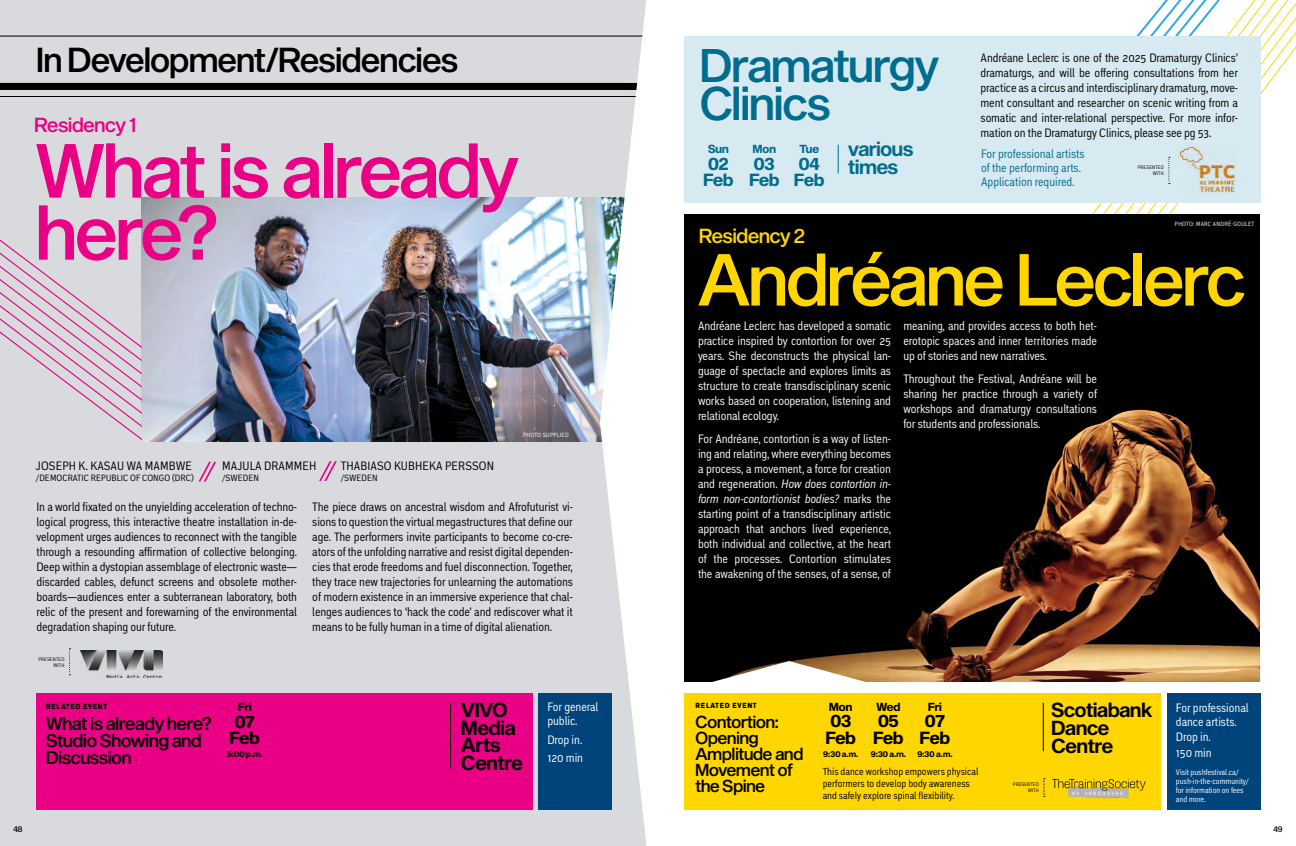
<style>
.page{position:relative;width:1296px;height:846px;background:#fff}
.page>*{position:absolute;margin:0;border:0;box-sizing:border-box;transform-origin:0 0}
.t1{font:75px/62px "Sequel Sans Medium Disp";letter-spacing:-.02em;color:#ea0084}
.t2{font:72px "Sequel Sans Medium Disp";letter-spacing:-.02em;color:#ffd600}
.t3{font:46.2px/38px "Sequel Sans Medium Disp";letter-spacing:-.01em;color:#006c8e}
.t4{font:34px "Sequel Sans Medium Disp";letter-spacing:-.01em;color:#000}
.t5{font:20px "Sequel Sans Medium Disp";letter-spacing:-.005em;color:#ea0084}
.t6{font:20px "Sequel Sans Medium Disp";letter-spacing:-.005em;color:#ffd600}
.t7{font:19.9px/17.7px "Sequel Sans Semi Bold Disp";letter-spacing:-.005em;color:#000}
.t8{font:19.9px/17.7px "Sequel Sans Semi Bold Disp";letter-spacing:-.005em;color:#006c8e}
.t9{font:18px/17px "Sequel Sans Medium Disp";letter-spacing:-.005em;color:#000}
.t10{font:17.2px/16.4px "Sequel Sans Bold Disp";letter-spacing:-.015em;color:#000}
.t11{font:17.2px/16.4px "Sequel Sans Bold Disp";letter-spacing:-.015em;color:#006c8e}
.t12{font:17px/16px "Sequel Sans Medium Disp";letter-spacing:-.005em;color:#000}
.t13{font:condensed 12px/15px "Embarcadero MVB Pro";letter-spacing:-.01em;color:#000;text-align:justify}
.t14{font:condensed 12px/15px "Embarcadero MVB Pro";letter-spacing:-.01em;color:#fff}
.t15{font:condensed 12px/14px "Embarcadero MVB Pro";letter-spacing:-.005em;color:#006c8e}
.t16{font:condensed 12px "Embarcadero MVB Pro";letter-spacing:.01em;color:#000}
.t17{font:11.5px "Sequel Sans Bold Disp";letter-spacing:-.01em;color:#000}
.t18{font:11.5px "Sequel Sans Bold Disp";letter-spacing:.005em;color:#006c8e}
.t19{font:condensed 10px/12px "Embarcadero MVB Pro";color:#000}
.t20{font:condensed 9px "Embarcadero MVB Pro";letter-spacing:.01em;color:#000}
.t21{font:8.2px "Sequel Sans Bold Disp";letter-spacing:.005em;color:#000}
.t22{font:condensed 8px/9px "Embarcadero MVB Pro";letter-spacing:-.005em;color:#fff}
.t23{font:8px "Sequel Sans Medium Disp";color:#000}
.t24{font:900 condensed 7.3px "Embarcadero MVB Pro";letter-spacing:.095em;color:#000}
.t25{font:condensed 6px "Embarcadero MVB Pro";letter-spacing:.04em;color:#fff}
.t26{font:condensed 5px/6px "Embarcadero MVB Pro";letter-spacing:.02em;color:#000;text-align:right}
.s1{font-style:italic}
</style>
<div class="page">
<div style="left:0;top:0;width:649px;height:846px;background:#d8dadd"></div>
<hr style="left:0;top:96px;width:646px;height:1px;background:#000">
<hr style="left:0;top:36px;width:663px;height:1px;background:#000">
<svg style="left:1006px;top:0;width:282px;height:215px"></svg>
<div style="left:0;top:83px;width:643px;height:7px;background:#000"></div>
<svg style="left:1119px;top:0;width:101px;height:36px"></svg>
<div style="left:684px;top:36px;width:576px;height:167px;background:#d7e9f1"></div>
<img style="left:684px;top:215px;width:576px;height:466px">
<img style="left:148px;top:197px;width:452px;height:245px">
<svg style="left:130px;top:197px;width:18px;height:245px"></svg>
<svg style="left:111px;top:417px;width:36px;height:14px"></svg>
<svg style="left:94px;top:404px;width:53px;height:13px"></svg>
<svg style="left:77px;top:391px;width:70px;height:13px"></svg>
<svg style="left:59px;top:378px;width:88px;height:13px"></svg>
<svg style="left:42px;top:365px;width:105px;height:13px"></svg>
<svg style="left:25px;top:352px;width:122px;height:13px"></svg>
<svg style="left:0;top:35px;width:147px;height:317px"></svg>
<svg style="left:600px;top:0;width:63px;height:846px;fill:#fff"></svg>
<svg style="left:694px;top:661px;width:190px;height:21px"></svg>
<div style="left:36px;top:693px;width:496px;height:117px;background:#ea0084"></div>
<div style="left:538px;top:693px;width:74px;height:117px;background:#00447b"></div>
<hr style="left:450px;top:703px;width:1px;height:66px;background:#000">
<svg style="left:69px;top:648px;width:2px;height:27px"></svg>
<img style="left:80px;top:650px;width:83px;height:27px">
<div style="left:685px;top:693px;width:476px;height:117px;background:#ffd600"></div>
<div style="left:1167px;top:693px;width:94px;height:117px;background:#00447b"></div>
<hr style="left:1043px;top:703px;width:1px;height:48px;background:#000">
<svg style="left:838px;top:145px;width:1px;height:28px"></svg>
<svg style="left:1168px;top:157px;width:2px;height:27px"></svg>
<img style="left:1178px;top:145px;width:59px;height:48px">
<svg style="left:198px;top:462px;width:18px;height:20px"></svg>
<svg style="left:319px;top:461px;width:18px;height:20px"></svg>
<svg style="left:1044px;top:778px;width:1px;height:19px"></svg>
<img style="left:1052px;top:778px;width:94px;height:20px">
<h3 class="t4" style="left:36px;top:35px;width:423px">In Development/Residencies</h3>
<h3 class="t5" style="left:35px;top:111px;width:103px">Residency 1</h3>
<h1 class="t1" style="left:36px;top:143px;width:484px">What is already here?</h1>
<p class="t16" style="left:36px;top:458px;width:158px">JOSEPH K. KASAU WA MAMBWE</p>
<p class="t20" style="left:36px;top:472px;width:159px">/DEMOCRATIC REPUBLIC OF CONGO (DRC)</p>
<p class="t16" style="left:222px;top:458px;width:96px">MAJULA DRAMMEH</p>
<p class="t20" style="left:222px;top:472px;width:38px">/SWEDEN</p>
<p class="t16" style="left:341px;top:458px;width:155px">THABIASO KUBHEKA PERSSON</p>
<p class="t20" style="left:341px;top:472px;width:38px">/SWEDEN</p>
<p class="t25" style="left:523px;top:431px;width:47px">PHOTO SUPPLIED</p>
<p class="t13" style="left:36px;top:499px;width:262px">In a world fixated on the unyielding acceleration of techno&shy;logical progress, this interactive theatre installation in-de&shy;velopment urges audiences to reconnect with the tangible through a resounding affirmation of collective belonging.<br>Deep within a dystopian assemblage of electronic waste— discarded cables, defunct screens and obsolete mother&shy;boards—audiences enter a subterranean laboratory, both relic of the present and forewarning of the environmental degradation shaping our future.</p>
<p class="t13" style="left:312px;top:499px;width:262px">The piece draws on ancestral wisdom and Afrofuturist vi&shy;sions to question the virtual megastructures that define our age. The performers invite participants to become co-cre&shy;ators of the unfolding narrative and resist digital dependen&shy;cies that erode freedoms and fuel disconnection. Together, they trace new trajectories for unlearning the automations of modern existence in an immersive experience that chal&shy;lenges audiences to ‘hack the code’ and rediscover what it means to be fully human in a time of digital alienation.</p>
<p class="t26" style="left:39px;top:656px;width:27px">PRESENTED<br>WITH</p>
<p class="t24" style="left:46px;top:701px;width:63px">RELATED EVENT</p>
<h3 class="t9" style="left:46px;top:716px;width:168px">What is already here?<br>Studio Showing and<br>Discussion</h3>
<p class="t17" style="left:238px;top:699px;width:15px">Fri</p>
<h3 class="t10" style="left:230px;top:714px;width:32px">07<br>Feb</h3>
<p class="t21" style="left:227px;top:748px;width:37px">5:00 p.m.</p>
<h3 class="t7" style="left:461px;top:702px;width:63px">VIVO<br>Media<br>Arts<br>Centre</h3>
<p class="t14" style="left:547px;top:700px;width:53px;line-height:14px">For general public.</p>
<p class="t14" style="left:547px;top:730px;width:37px;line-height:18.5px">Drop in.<br>120 min</p>
<h3 class="t3" style="left:700px;top:49px;width:241px">Dramaturgy<br>Clinics</h3>
<p class="t13" style="left:981px;top:50px;width:259px">Andréane Leclerc is one of the 2025 Dramaturgy Clinics’ dramaturgs, and will be offering consultations from her practice as a circus and interdisciplinary dramaturg, move&shy;ment consultant and researcher on scenic writing from a somatic and inter-relational perspective. For more infor&shy;mation on the Dramaturgy Clinics, please see pg 53.</p>
<p class="t18" style="left:708px;top:141px;width:22px">Sun</p>
<h3 class="t11" style="left:703px;top:156px;width:32px">02<br>Feb</h3>
<h3 class="t8" style="left:848px;top:141px;width:67px">various times</h3>
<p class="t15" style="left:981px;top:147px;width:105px">For professional artists of the performing arts.<br>Application required.</p>
<p class="t18" style="left:753px;top:141px;width:25px">Mon</p>
<h3 class="t11" style="left:749px;top:156px;width:32px">03<br>Feb</h3>
<p class="t18" style="left:799px;top:141px;width:21px">Tue</p>
<h3 class="t11" style="left:794px;top:156px;width:32px">04<br>Feb</h3>
<p class="t26" style="left:1138px;top:164px;width:27px">PRESENTED<br>WITH</p>
<h3 class="t6" style="left:699px;top:222px;width:107px">Residency 2</h3>
<p class="t25" style="left:1175px;top:220px;width:81px">PHOTO: MARC ANDRÉ-GOULET</p>
<h2 class="t2" style="left:698px;top:229px;width:549px">Andréane Leclerc</h2>
<p class="t14" style="left:698px;top:317px;width:195px;text-align:justify">Andréane Leclerc has developed a somatic practice inspired by contortion for over 25 years. She deconstructs the physical lan&shy;guage of spectacle and explores limits as structure to create transdisciplinary scenic works based on cooperation, listening and relational ecology.</p>
<p class="t14" style="left:698px;top:431px;width:195px;text-align:justify">For Andréane, contortion is a way of listen&shy;ing and relating, where everything becomes a process, a movement, a force for creation and regeneration. <span class="s1">How does contortion in&shy;form non-contortionist bodies?</span> marks the starting point of a transdisciplinary artistic approach that anchors lived experience, both individual and collective, at the heart of the processes. Contortion stimulates the awakening of the senses, of a sense, of</p>
<p class="t14" style="left:904px;top:317px;width:195px;text-align:justify">meaning, and provides access to both het&shy;erotopic spaces and inner territories made up of stories and new narratives.</p>
<p class="t14" style="left:904px;top:371px;width:195px;text-align:justify">Throughout the Festival, Andréane will be sharing her practice through a variety of workshops and dramaturgy consultations for students and professionals.</p>
<p class="t24" style="left:696px;top:700px;width:63px">RELATED EVENT</p>
<h3 class="t12" style="left:696px;top:715px;width:109px">Contortion:<br>Opening<br>Amplitude and<br>Movement of the Spine</h3>
<p class="t17" style="left:829px;top:699px;width:25px">Mon</p>
<h3 class="t10" style="left:826px;top:714px;width:32px">03<br>Feb</h3>
<p class="t21" style="left:823px;top:748px;width:37px">9:30 a.m.</p>
<p class="t17" style="left:876px;top:699px;width:25px">Wed</p>
<h3 class="t10" style="left:873px;top:714px;width:32px">05<br>Feb</h3>
<p class="t21" style="left:871px;top:748px;width:37px">9:30 a.m.</p>
<p class="t17" style="left:928px;top:699px;width:15px">Fri</p>
<h3 class="t10" style="left:920px;top:714px;width:32px">07<br>Feb</h3>
<p class="t21" style="left:917px;top:748px;width:37px">9:30 a.m.</p>
<p class="t19" style="left:823px;top:765px;width:157px">This dance workshop empowers physical performers to develop body awareness and safely explore spinal flexibility.</p>
<p class="t26" style="left:1013px;top:782px;width:27px">PRESENTED<br>WITH</p>
<h3 class="t7" style="left:1051px;top:702px;width:102px">Scotiabank<br>Dance<br>Centre</h3>
<p class="t14" style="left:1176px;top:700px;width:74px;line-height:14px">For professional dance artists.</p>
<p class="t14" style="left:1176px;top:729px;width:37px;line-height:15.6px">Drop in.<br>150 min</p>
<p class="t22" style="left:1176px;top:767px;width:75px">Visit pushfestival.ca/ push-in-the-community/ for information on fees and more.</p>
<p class="t23" style="left:13px;top:823px;width:11px">48</p>
<p class="t23" style="left:1273px;top:824px;width:11px">49</p>
</div>
